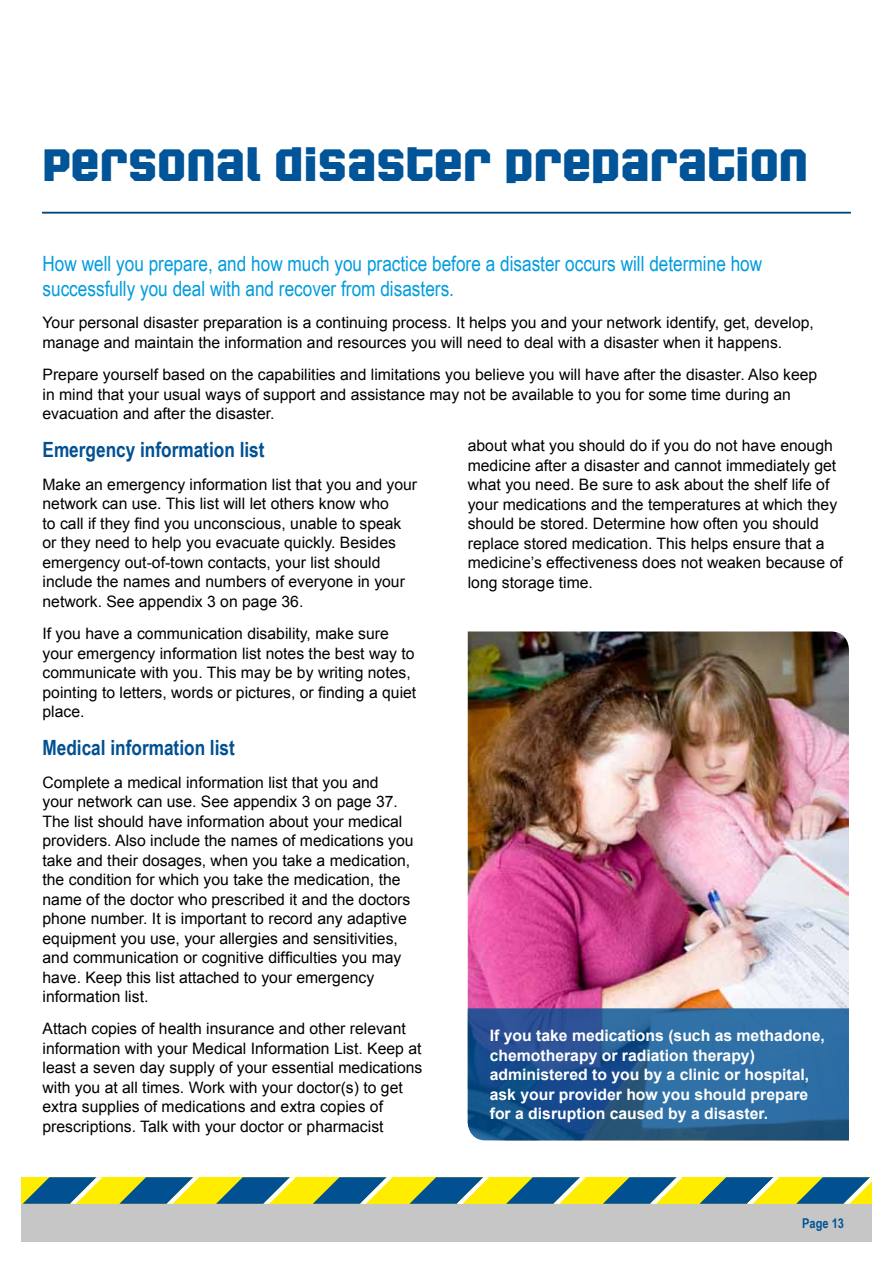
<style>
.page{position:relative;width:893px;height:1263px;background:#fff}
.page>*{position:absolute;margin:0;border:0;box-sizing:border-box;transform-origin:0 0}
.t1{font:800 45px "Super Duty Nar Clo Sharp";color:#005497}
.t2{font:21px/25.5px "Arial Narrow";color:#009cde}
.t3{font:700 21px "Arial Narrow";color:#005092}
.t4{font:15.75px/19.5px "Arial";color:#000}
.t5{font:700 15.75px/19.5px "Arial";color:#fff}
.t6{font:700 13.5px "Arial Narrow";color:#005497}
</style>
<div class="page">
<div style="left:21px;top:1204px;width:851px;height:38px;background:#c6c6c6"></div>
<div style="left:21px;top:1177px;width:851px;height:27px;background:#ffed00"></div>
<svg style="left:23px;top:1177px;width:79px;height:27px"></svg>
<svg style="left:119px;top:1177px;width:80px;height:27px"></svg>
<svg style="left:216px;top:1177px;width:80px;height:27px"></svg>
<svg style="left:313px;top:1177px;width:80px;height:27px"></svg>
<svg style="left:409px;top:1177px;width:80px;height:27px"></svg>
<svg style="left:506px;top:1177px;width:80px;height:27px"></svg>
<svg style="left:603px;top:1177px;width:80px;height:27px"></svg>
<svg style="left:699px;top:1177px;width:80px;height:27px"></svg>
<svg style="left:796px;top:1177px;width:76px;height:27px"></svg>
<hr style="left:42px;top:212px;width:808px;height:1px;background:#004676">
<hr style="left:43px;top:212px;width:808px;height:1px;background:#004676">
<img style="left:468px;top:631px;width:381px;height:377px">
<svg style="left:468px;top:1008px;width:381px;height:132px;background:#275f96"></svg>
<h1 class="t1" style="left:43px;top:143px;width:767px">PERSONAL DISASTER PREPARATION</h1>
<h2 class="t2" style="left:43px;top:250px;width:721px">How well you prepare, and how much you practice before a disaster occurs will determine how successfully you deal with and recover from disasters.</h2>
<p class="t4" style="left:43px;top:313px;width:773px">Your personal disaster preparation is a continuing process. It helps you and your network identify, get, develop, manage and maintain the information and resources you will need to deal with a disaster when it happens.</p>
<p class="t4" style="left:43px;top:365px;width:776px">Prepare yourself based on the capabilities and limitations you believe you will have after the disaster. Also keep in mind that your usual ways of support and assistance may not be available to you for some time during an evacuation and after the disaster.</p>
<h2 class="t3" style="left:43px;top:434px;width:224px">Emergency information list</h2>
<p class="t4" style="left:43px;top:474px;width:376px">Make an emergency information list that you and your network can use. This list will let others know who<br>to call if they find you unconscious, unable to speak or they need to help you evacuate quickly. Besides emergency out-of-town contacts, your list should include the names and numbers of everyone in your network. See appendix 3 on page 36.</p>
<p class="t4" style="left:43px;top:624px;width:375px">If you have a communication disability, make sure your emergency information list notes the best way to communicate with you. This may be by writing notes, pointing to letters, words or pictures, or finding a quiet place.</p>
<h2 class="t3" style="left:43px;top:732px;width:194px">Medical information list</h2>
<p class="t4" style="left:43px;top:772px;width:373px">Complete a medical information list that you and<br>your network can use. See appendix 3 on page 37.<br>The list should have information about your medical providers. Also include the names of medications you take and their dosages, when you take a medication, the condition for which you take the medication, the name of the doctor who prescribed it and the doctors phone number. It is important to record any adaptive equipment you use, your allergies and sensitivities, and communication or cognitive difficulties you may have. Keep this list attached to your emergency information list.</p>
<p class="t4" style="left:43px;top:1019px;width:381px">Attach copies of health insurance and other relevant information with your Medical Information List. Keep at least a seven day supply of your essential medications with you at all times. Work with your doctor(s) to get extra supplies of medications and extra copies of prescriptions. Talk with your doctor or pharmacist</p>
<p class="t4" style="left:468px;top:436px;width:377px">about what you should do if you do not have enough medicine after a disaster and cannot immediately get what you need. Be sure to ask about the shelf life of your medications and the temperatures at which they should be stored. Determine how often you should replace stored medication. This helps ensure that a medicine’s effectiveness does not weaken because of long storage time.</p>
<p class="t5" style="left:490px;top:1026px;width:337px">If you take medications (such as methadone, chemotherapy or radiation therapy) administered to you by a clinic or hospital, ask your provider how you should prepare for a disruption caused by a disaster.</p>
<p class="t6" style="left:802px;top:1212px;width:43px">Page 13</p>
</div>
